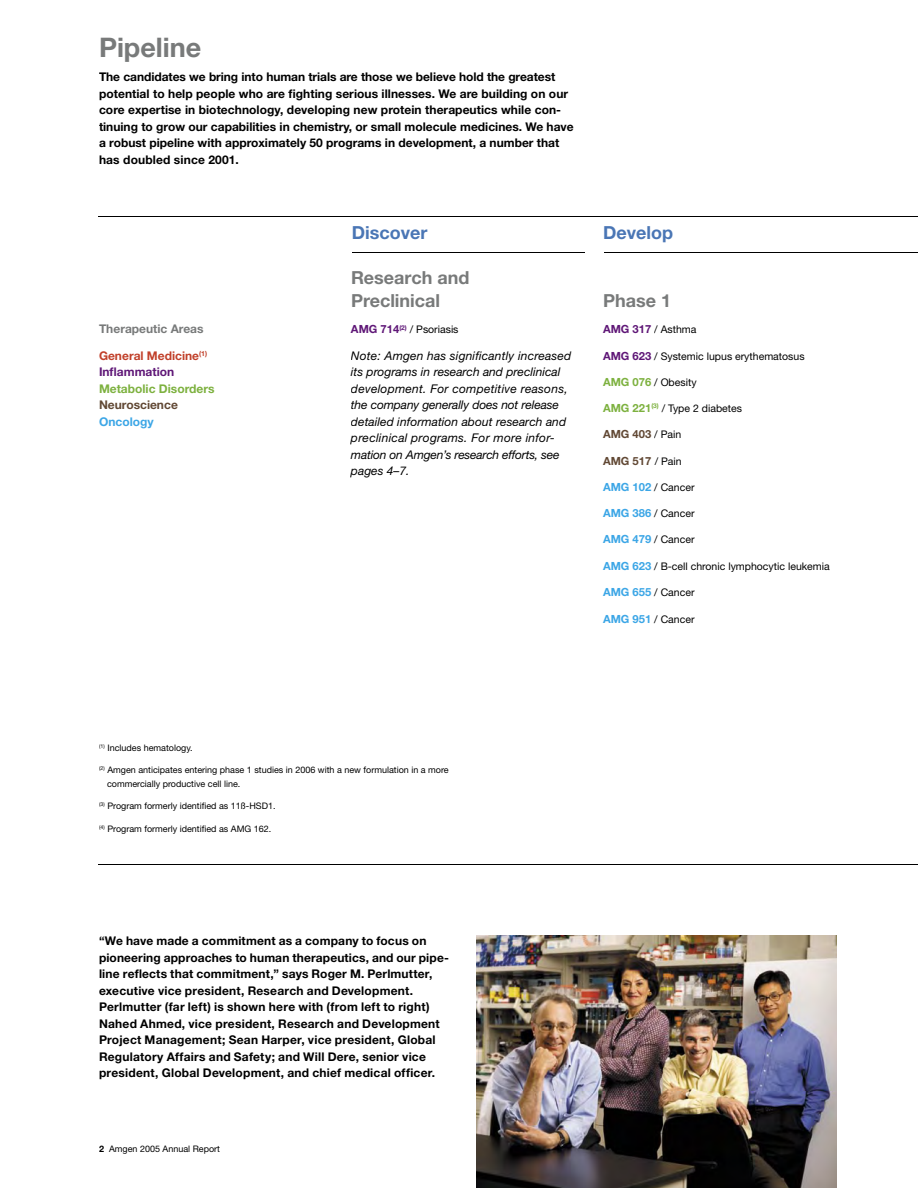
<style>
.page{position:relative;width:918px;height:1188px;background:#fff}
.page>*{position:absolute;margin:0;border:0;box-sizing:border-box;transform-origin:0 0}
.t1{font:700 27px "Helvetica Neue";color:#787a7a}
.t2{font:700 18px/22.5px "Helvetica Neue";color:#787a7a}
.t3{font:700 18px "Helvetica Neue";color:#4a76b5}
.t4{font:700 12px/16.5px "Helvetica Neue";letter-spacing:.01em;color:#000}
.t5{font:italic 12px/16.5px "Helvetica Neue";letter-spacing:.005em;color:#000}
.t6{font:700 12px/26.2px "Helvetica Neue";color:#787a7a}
.t7{font:700 12px "Helvetica Neue";color:#7db13f}
.t8{font:700 12px "Helvetica Neue";color:#5f1777}
.t9{font:700 12px "Helvetica Neue";color:#614834}
.t10{font:700 12px "Helvetica Neue";color:#3ca6e6}
.t11{font:700 11.25px "Helvetica Neue";color:#614834}
.t12{font:10.5px "Helvetica Neue";color:#000}
.t13{font:9px/13.5px "Helvetica Neue";color:#000}
.s1{color:#c1402a}
.s2{font-weight:700;font-size:11.25px;color:#5f1777}
.s3{font-weight:700;font-size:11.25px;color:#7db13f}
.s4{font-weight:400;font-size:10.5px;color:#000}
.s5{font-weight:700;font-size:11.25px;color:#3ca6e6}
.s6{font-weight:700}
</style>
<div class="page">
<img style="left:477px;top:936px;width:360px;height:252px">
<hr style="left:352px;top:252px;width:233px;height:1px;background:#000">
<hr style="left:604px;top:252px;width:314px;height:1px;background:#000">
<hr style="left:99px;top:864px;width:819px;height:1px;background:#000">
<hr style="left:99px;top:216px;width:819px;height:1px;background:#000">
<h1 class="t1" style="left:99px;top:31px;width:104px">Pipeline</h1>
<p class="t4" style="left:99px;top:69px;width:476px">The candidates we bring into human trials are those we believe hold the greatest potential to help people who are fighting serious illnesses. We are building on our core expertise in biotechnology, developing new protein therapeutics while con&shy;tinuing to grow our capabilities in chemistry, or small molecule medicines. We have a robust pipeline with approximately 50 programs in development, a number that has doubled since 2001.</p>
<p class="t6" style="left:99px;top:316px;width:110px">Therapeutic Areas<br><span class="s1">General Medicine</span><sup>(1)</sup></p>
<p class="t8" style="left:99px;top:365px;width:77px">Inflammation</p>
<p class="t7" style="left:99px;top:381px;width:117px">Metabolic Disorders</p>
<p class="t9" style="left:99px;top:398px;width:80px">Neuroscience</p>
<p class="t10" style="left:99px;top:414px;width:56px">Oncology</p>
<h2 class="t3" style="left:352px;top:222px;width:77px">Discover</h2>
<h2 class="t3" style="left:603px;top:222px;width:72px">Develop</h2>
<h2 class="t2" style="left:351px;top:266px;width:120px">Research and<br>Preclinical</h2>
<h2 class="t2" style="left:603px;top:289px;width:70px">Phase 1</h2>
<p class="t12" style="left:351px;top:323px;width:109px"><span class="s2">AMG 714</span><sup>(2)</sup> / Psoriasis</p>
<p class="t5" style="left:351px;top:347px;width:222px">Note: Amgen has significantly increased its programs in research and preclinical development. For competitive reasons, the company generally does not release detailed information about research and preclinical programs. For more infor&shy;mation on Amgen’s research efforts, see pages 4–7.</p>
<p class="t12" style="left:603px;top:323px;width:95px"><span class="s2">AMG 317</span> / Asthma</p>
<p class="t12" style="left:603px;top:350px;width:203px"><span class="s2">AMG 623</span> / Systemic lupus erythematosus</p>
<p class="t12" style="left:603px;top:376px;width:95px"><span class="s3">AMG 076</span> / Obesity</p>
<p class="t12" style="left:603px;top:402px;width:141px"><span class="s3">AMG 221</span><sup>(3)</sup> / Type 2 diabetes</p>
<p class="t11" style="left:603px;top:427px;width:80px">AMG 403 <span class="s4">/ Pain</span></p>
<p class="t11" style="left:603px;top:454px;width:80px">AMG 517 <span class="s4">/ Pain</span></p>
<p class="t12" style="left:603px;top:481px;width:93px"><span class="s5">AMG 102</span> / Cancer</p>
<p class="t12" style="left:603px;top:507px;width:93px"><span class="s5">AMG 386</span> / Cancer</p>
<p class="t12" style="left:603px;top:533px;width:93px"><span class="s5">AMG 479</span> / Cancer</p>
<p class="t12" style="left:603px;top:560px;width:228px"><span class="s5">AMG 623</span> / B-cell chronic lymphocytic leukemia</p>
<p class="t12" style="left:603px;top:586px;width:93px"><span class="s5">AMG 655</span> / Cancer</p>
<p class="t12" style="left:603px;top:613px;width:93px"><span class="s5">AMG 951</span> / Cancer</p>
<p class="t13" style="left:99px;top:741px;width:95px"><sup>(1)</sup> Includes hematology.</p>
<p class="t13" style="left:107px;top:763px;width:343px;text-indent:-8px"><sup>(2)</sup> Amgen anticipates entering phase 1 studies in 2006 with a new formulation in a more commercially productive cell line.</p>
<p class="t13" style="left:99px;top:799px;width:178px"><sup>(3)</sup> Program formerly identified as 11ß-HSD1.</p>
<p class="t13" style="left:99px;top:822px;width:174px"><sup>(4)</sup> Program formerly identified as AMG 162.</p>
<p class="t4" style="left:99px;top:933px;width:351px">“We have made a commitment as a company to focus on pioneering approaches to human therapeutics, and our pipe&shy;line reflects that commitment,” says Roger M. Perlmutter, executive vice president, Research and Development.<br>Perlmutter (far left) is shown here with (from left to right)<br>Nahed Ahmed, vice president, Research and Development Project Management; Sean Harper, vice president, Global Regulatory Affairs and Safety; and Will Dere, senior vice president, Global Development, and chief medical officer.</p>
<p class="t13" style="left:99px;top:1142px;width:123px"><span class="s6">2</span> Amgen 2005 Annual Report</p>
</div>
